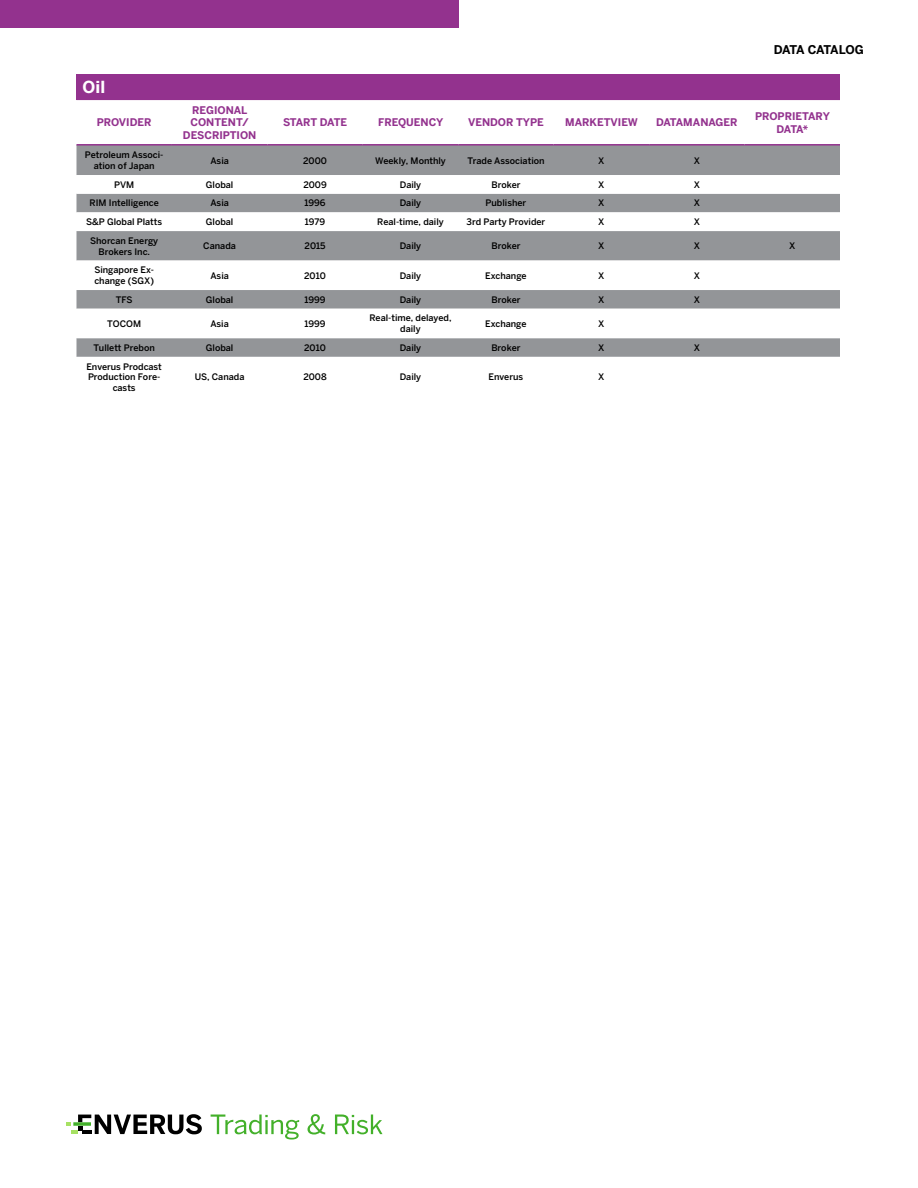
<style>
.page{position:relative;width:918px;height:1188px;background:#fff}
.page>*{position:absolute;margin:0;border:0;box-sizing:border-box;transform-origin:0 0}
.t1{font:700 16.5px "Benton Sans";color:#fff}
.t2{font:700 12px "Benton Sans";letter-spacing:-.04em;color:#000}
.t3{font:700 10.5px/12.6px "Benton Sans";color:#93328e;text-align:center}
.t4{font:700 10.5px "Benton Sans";letter-spacing:-.03em;color:#93328e}
.t5{font:500 9px/10.8px "Benton Sans";color:#000;text-align:center}
</style>
<div class="page">
<svg style="left:66px;top:1114px;width:136px;height:20px"></svg>
<svg style="left:211px;top:1115px;width:88px;height:25px"></svg>
<svg style="left:308px;top:1114px;width:17px;height:21px"></svg>
<svg style="left:335px;top:1115px;width:47px;height:19px"></svg>
<div style="left:0;top:0;width:459px;height:28px;background:#93328e"></div>
<div style="left:76px;top:74px;width:764px;height:25px;background:#93328e"></div>
<div style="left:76px;top:146px;width:764px;height:29px;background:#939598"></div>
<svg style="left:76px;top:193px;width:764px;height:164px"></svg>
<hr style="left:76px;top:99px;width:96px;height:1px;background:#93328e">
<hr style="left:172px;top:99px;width:95px;height:1px;background:#93328e">
<hr style="left:267px;top:99px;width:96px;height:1px;background:#93328e">
<hr style="left:363px;top:99px;width:95px;height:1px;background:#93328e">
<hr style="left:458px;top:99px;width:96px;height:1px;background:#93328e">
<hr style="left:554px;top:99px;width:95px;height:1px;background:#93328e">
<hr style="left:649px;top:99px;width:96px;height:1px;background:#93328e">
<hr style="left:745px;top:99px;width:95px;height:1px;background:#93328e">
<hr style="left:76px;top:144px;width:96px;height:2px;background:#93328e">
<hr style="left:172px;top:144px;width:95px;height:2px;background:#93328e">
<hr style="left:267px;top:144px;width:96px;height:2px;background:#93328e">
<hr style="left:363px;top:144px;width:95px;height:2px;background:#93328e">
<hr style="left:458px;top:144px;width:96px;height:2px;background:#93328e">
<hr style="left:554px;top:144px;width:95px;height:2px;background:#93328e">
<hr style="left:649px;top:144px;width:96px;height:2px;background:#93328e">
<hr style="left:745px;top:144px;width:95px;height:2px;background:#93328e">
<h1 class="t1" style="left:82px;top:77px;width:24px">Oil</h1>
<p class="t3" style="left:97px;top:116px;width:56px">PROVIDER</p>
<p class="t3" style="left:183px;top:104px;width:75px">REGIONAL<br>CONTENT/<br>DESCRIPTION</p>
<h2 class="t2" style="left:774px;top:42px;width:92px">DATA CATALOG</h2>
<p class="t4" style="left:283px;top:116px;width:66px">START DATE</p>
<p class="t3" style="left:378px;top:116px;width:67px">FREQUENCY</p>
<p class="t3" style="left:468px;top:116px;width:77px">VENDOR TYPE</p>
<p class="t3" style="left:565px;top:116px;width:74px">MARKETVIEW</p>
<p class="t3" style="left:656px;top:116px;width:83px">DATAMANAGER</p>
<p class="t3" style="left:755px;top:110px;width:76px">PROPRIETARY<br>DATA*</p>
<p class="t5" style="left:85px;top:150px;width:80px">Petroleum Associ&shy;ation of Japan</p>
<p class="t5" style="left:210px;top:155px;width:20px">Asia</p>
<p class="t5" style="left:303px;top:155px;width:25px">2000</p>
<p class="t5" style="left:375px;top:155px;width:72px">Weekly, Monthly</p>
<p class="t5" style="left:467px;top:155px;width:79px">Trade Association</p>
<p class="t5" style="left:598px;top:155px;width:8px">X</p>
<p class="t5" style="left:694px;top:155px;width:8px">X</p>
<p class="t5" style="left:114px;top:179px;width:22px">PVM</p>
<p class="t5" style="left:206px;top:179px;width:29px">Global</p>
<p class="t5" style="left:303px;top:179px;width:25px">2009</p>
<p class="t5" style="left:400px;top:179px;width:23px">Daily</p>
<p class="t5" style="left:491px;top:179px;width:31px">Broker</p>
<p class="t5" style="left:598px;top:179px;width:8px">X</p>
<p class="t5" style="left:694px;top:179px;width:8px">X</p>
<p class="t5" style="left:90px;top:198px;width:71px">RIM Intelligence</p>
<p class="t5" style="left:210px;top:198px;width:20px">Asia</p>
<p class="t5" style="left:304px;top:198px;width:23px">1996</p>
<p class="t5" style="left:400px;top:198px;width:23px">Daily</p>
<p class="t5" style="left:486px;top:198px;width:42px">Publisher</p>
<p class="t5" style="left:598px;top:198px;width:8px">X</p>
<p class="t5" style="left:694px;top:198px;width:8px">X</p>
<p class="t5" style="left:86px;top:216px;width:78px">S&amp;P Global Platts</p>
<p class="t5" style="left:206px;top:216px;width:29px">Global</p>
<p class="t5" style="left:305px;top:216px;width:22px">1979</p>
<p class="t5" style="left:377px;top:216px;width:68px">Real-time, daily</p>
<p class="t5" style="left:467px;top:216px;width:80px">3rd Party Provider</p>
<p class="t5" style="left:598px;top:216px;width:8px">X</p>
<p class="t5" style="left:694px;top:216px;width:8px">X</p>
<p class="t5" style="left:90px;top:235px;width:70px">Shorcan Energy<br>Brokers Inc.</p>
<p class="t5" style="left:203px;top:241px;width:34px">Canada</p>
<p class="t5" style="left:305px;top:241px;width:22px">2015</p>
<p class="t5" style="left:400px;top:241px;width:23px">Daily</p>
<p class="t5" style="left:491px;top:241px;width:31px">Broker</p>
<p class="t5" style="left:598px;top:241px;width:8px">X</p>
<p class="t5" style="left:694px;top:241px;width:8px">X</p>
<p class="t5" style="left:789px;top:241px;width:8px">X</p>
<p class="t5" style="left:94px;top:265px;width:61px;text-align:left">Singapore Ex&shy;change (SGX)</p>
<p class="t5" style="left:210px;top:270px;width:20px">Asia</p>
<p class="t5" style="left:304px;top:270px;width:23px">2010</p>
<p class="t5" style="left:400px;top:270px;width:23px">Daily</p>
<p class="t5" style="left:485px;top:270px;width:43px">Exchange</p>
<p class="t5" style="left:598px;top:270px;width:8px">X</p>
<p class="t5" style="left:694px;top:270px;width:8px">X</p>
<p class="t5" style="left:116px;top:294px;width:18px">TFS</p>
<p class="t5" style="left:206px;top:294px;width:29px">Global</p>
<p class="t5" style="left:304px;top:294px;width:23px">1999</p>
<p class="t5" style="left:400px;top:294px;width:23px">Daily</p>
<p class="t5" style="left:491px;top:294px;width:31px">Broker</p>
<p class="t5" style="left:598px;top:294px;width:8px">X</p>
<p class="t5" style="left:694px;top:294px;width:8px">X</p>
<p class="t5" style="left:107px;top:318px;width:35px">TOCOM</p>
<p class="t5" style="left:210px;top:318px;width:20px">Asia</p>
<p class="t5" style="left:304px;top:318px;width:23px">1999</p>
<p class="t5" style="left:369px;top:313px;width:84px">Real-time, delayed, daily</p>
<p class="t5" style="left:485px;top:318px;width:43px">Exchange</p>
<p class="t5" style="left:598px;top:318px;width:8px">X</p>
<p class="t5" style="left:94px;top:342px;width:63px">Tullett Prebon</p>
<p class="t5" style="left:206px;top:342px;width:29px">Global</p>
<p class="t5" style="left:304px;top:342px;width:23px">2010</p>
<p class="t5" style="left:400px;top:342px;width:23px">Daily</p>
<p class="t5" style="left:491px;top:342px;width:31px">Broker</p>
<p class="t5" style="left:598px;top:342px;width:8px">X</p>
<p class="t5" style="left:694px;top:342px;width:8px">X</p>
<p class="t5" style="left:86px;top:361px;width:77px">Enverus Prodcast<br>Production Fore&shy;casts</p>
<p class="t5" style="left:195px;top:372px;width:51px">US, Canada</p>
<p class="t5" style="left:303px;top:372px;width:25px">2008</p>
<p class="t5" style="left:400px;top:372px;width:23px">Daily</p>
<p class="t5" style="left:489px;top:372px;width:36px">Enverus</p>
<p class="t5" style="left:598px;top:372px;width:8px">X</p>
</div>
